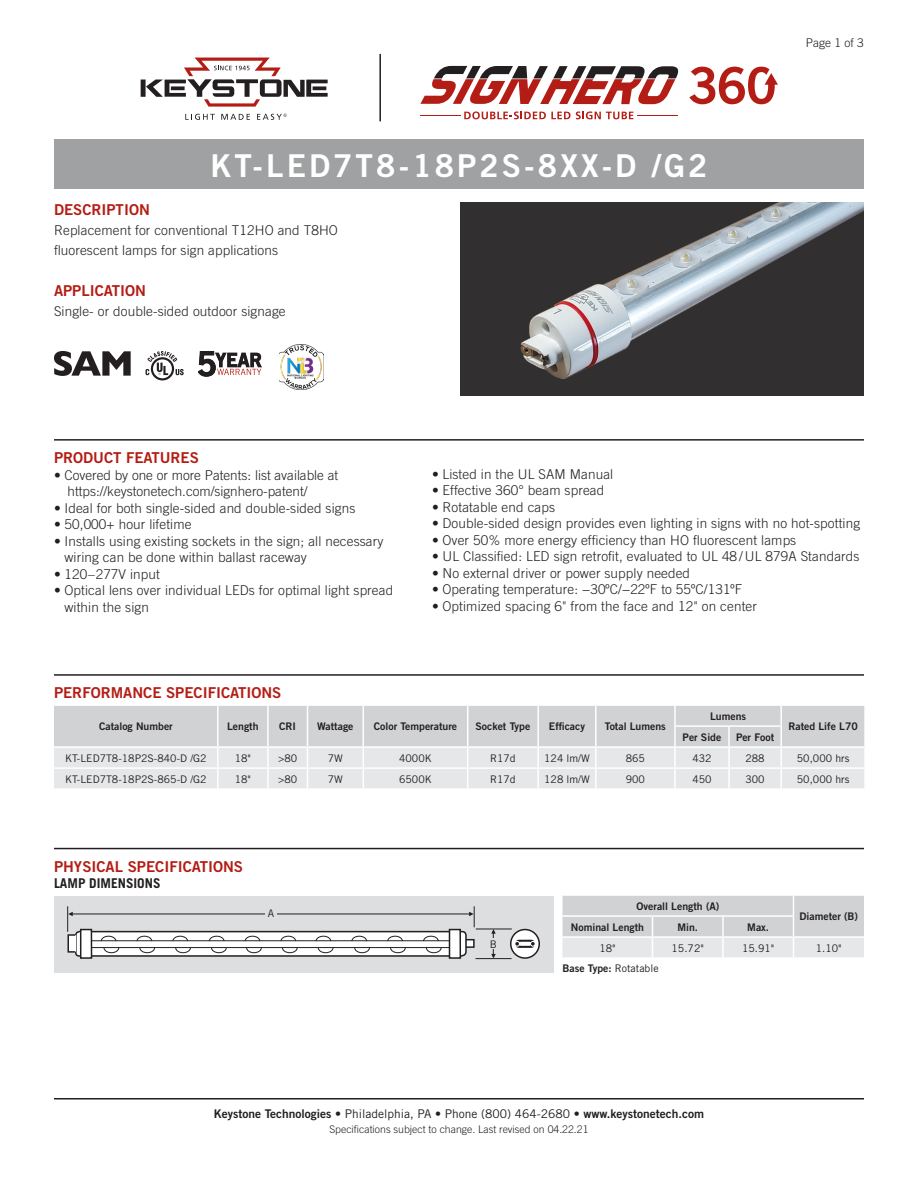
<style>
.page{position:relative;width:918px;height:1188px;background:#fff}
.page>*{position:absolute;margin:0;border:0;box-sizing:border-box;transform-origin:0 0}
.t1{font:31.5px "Trade Gothic Bold Two";letter-spacing:.1em;color:#fff}
.Heading_01{font:15px "Trade Gothic Bold Two";color:#b41d15}
.Text_After_Descripti{font:300 13.5px/16.5px "Trade Gothic";letter-spacing:.01em;color:#231f20}
.Heading_02{font:700 13.5px "Trade Gothic";color:#231f20}
.t2{font:12px "Trade Gothic Bold Two";color:#231f20}
.Page{font:300 12px "Trade Gothic";color:#231f20}
.Table_Header{font:10.5px "Trade Gothic Bold Two";color:#231f20}
.Table_Text{font:10.5px "Trade Gothic";color:#231f20}
.Rev{font:300 10.5px "Trade Gothic";color:#231f20}
.Table_Text_Left{font:10.5px "Trade Gothic Bold Two";color:#231f20}
.Art_Callout{font:10.5px "Trade Gothic";color:#231f20}
.s1{font-family:"Trade Gothic"}
</style>
<div class="page">
<div style="left:54px;top:140px;width:810px;height:49px;background:#a0a1a3"></div>
<hr style="left:54px;top:439px;width:810px;height:2px;background:#231f20">
<hr style="left:54px;top:674px;width:810px;height:2px;background:#231f20">
<svg style="left:54px;top:705px;width:811px;height:83px;background:#dddee0"></svg>
<div style="left:54px;top:896px;width:500px;height:76px;background:#dddee0"></div>
<hr style="left:54px;top:848px;width:810px;height:1px;background:#231f20">
<svg style="left:562px;top:895px;width:302px;height:62px;background:#dadbdd"></svg>
<div style="left:511px;top:930px;width:28px;height:28px;background:#fff;border-radius:50%"></div>
<div style="left:510px;top:929px;width:30px;height:30px;border:2px solid #231f20;border-radius:50%"></div>
<svg style="left:515px;top:940px;width:20px;height:8px"></svg>
<div style="left:80px;top:929px;width:12px;height:30px;border:2px solid #231f20"></div>
<div style="left:449px;top:929px;width:12px;height:30px;border:2px solid #231f20"></div>
<svg style="left:67px;top:906px;width:408px;height:51px"></svg>
<hr style="left:476px;top:929px;width:36px;height:1px;background:#231f20">
<hr style="left:476px;top:958px;width:36px;height:1px;background:#231f20">
<svg style="left:491px;top:929px;width:5px;height:29px"></svg>
<div style="left:488px;top:939px;width:12px;height:10px;background:#dddee0"></div>
<hr style="left:54px;top:1098px;width:810px;height:2px;background:#231f20">
<svg style="left:420px;top:66px;width:259px;height:38px"></svg>
<svg style="left:464px;top:112px;width:169px;height:7px"></svg>
<svg style="left:689px;top:67px;width:89px;height:37px"></svg>
<hr style="left:420px;top:115px;width:41px;height:1px;background:#b41d15">
<hr style="left:637px;top:115px;width:41px;height:1px;background:#b41d15">
<hr style="left:379px;top:54px;width:2px;height:67px;background:#231f20">
<svg style="left:141px;top:58px;width:187px;height:49px"></svg>
<svg style="left:185px;top:114px;width:30px;height:6px"></svg>
<svg style="left:221px;top:114px;width:29px;height:6px"></svg>
<svg style="left:257px;top:114px;width:30px;height:6px"></svg>
<div style="left:460px;top:202px;width:404px;height:194px;background:#312f30"></div>
<img style="left:520px;top:202px;width:344px;height:177px">
<svg style="left:54px;top:351px;width:77px;height:25px"></svg>
<svg style="left:151px;top:357px;width:23px;height:23px"></svg>
<svg style="left:153px;top:359px;width:19px;height:19px"></svg>
<svg style="left:146px;top:351px;width:38px;height:24px"></svg>
<svg style="left:198px;top:351px;width:63px;height:25px"></svg>
<img style="left:279px;top:344px;width:45px;height:45px">
<p class="t1" style="left:210px;top:146px;width:499px">KT-LED7T8-18P2S-8XX-D /G2</p>
<p class="Heading_01" style="left:54px;top:200px;width:97px">DESCRIPTION</p>
<p class="Text_After_Descripti" style="left:54px;top:220px;width:285px;line-height:20.2px">Replacement for conventional T12HO and T8HO fluorescent lamps for sign applications</p>
<p class="Heading_01" style="left:54px;top:281px;width:93px">APPLICATION</p>
<p class="Text_After_Descripti" style="left:54px;top:303px;width:233px">Single- or double-sided outdoor signage</p>
<p class="Page" style="left:806px;top:36px;width:60px">Page 1 of 3</p>
<p class="Heading_01" style="left:54px;top:449px;width:146px">PRODUCT FEATURES</p>
<p class="Text_After_Descripti" style="left:68px;top:467px;width:272px;text-indent:-14px">• Covered by one or more Patents: list available at https://keystonetech.com/signhero-patent/</p>
<p class="Text_After_Descripti" style="left:54px;top:500px;width:303px">• Ideal for both single-sided and double-sided signs</p>
<p class="Text_After_Descripti" style="left:54px;top:516px;width:139px">• 50,000+ hour lifetime</p>
<p class="Text_After_Descripti" style="left:64px;top:533px;width:320px;text-indent:-10px">• Installs using existing sockets in the sign; all necessary wiring can be done within ballast raceway</p>
<p class="Text_After_Descripti" style="left:54px;top:566px;width:107px">• 120–277V input</p>
<p class="Text_After_Descripti" style="left:64px;top:582px;width:330px;text-indent:-10px">• Optical lens over individual LEDs for optimal light spread within the sign</p>
<p class="Text_After_Descripti" style="left:432px;top:465px;width:183px">• Listed in the UL SAM Manual</p>
<p class="Text_After_Descripti" style="left:432px;top:482px;width:174px">• Effective 360° beam spread</p>
<p class="Text_After_Descripti" style="left:432px;top:498px;width:125px">• Rotatable end caps</p>
<p class="Text_After_Descripti" style="left:432px;top:515px;width:430px">• Double-sided design provides even lighting in signs with no hot-spotting</p>
<p class="Text_After_Descripti" style="left:432px;top:531px;width:366px">• Over 50% more energy efficiency than HO fluorescent lamps</p>
<p class="Text_After_Descripti" style="left:432px;top:548px;width:429px">• UL Classified: LED sign retrofit, evaluated to UL 48 / UL 879A Standards</p>
<p class="Text_After_Descripti" style="left:432px;top:564px;width:260px">• No external driver or power supply needed</p>
<p class="Text_After_Descripti" style="left:432px;top:581px;width:312px">• Operating temperature: −30ºC/−22ºF to 55ºC/131ºF</p>
<p class="Text_After_Descripti" style="left:432px;top:597px;width:326px">• Optimized spacing 6" from the face and 12" on center</p>
<p class="Heading_01" style="left:54px;top:684px;width:229px">PERFORMANCE SPECIFICATIONS</p>
<p class="Table_Header" style="left:99px;top:720px;width:75px">Catalog Number</p>
<p class="Table_Header" style="left:227px;top:720px;width:33px">Length</p>
<p class="Table_Header" style="left:279px;top:720px;width:18px">CRI</p>
<p class="Table_Header" style="left:317px;top:720px;width:38px">Wattage</p>
<p class="Table_Header" style="left:374px;top:720px;width:85px">Color Temperature</p>
<p class="Table_Header" style="left:476px;top:720px;width:56px">Socket Type</p>
<p class="Table_Header" style="left:549px;top:720px;width:38px">Efficacy</p>
<p class="Table_Header" style="left:605px;top:720px;width:63px">Total Lumens</p>
<p class="Table_Header" style="left:710px;top:710px;width:38px">Lumens</p>
<p class="Table_Header" style="left:683px;top:731px;width:40px">Per Side</p>
<p class="Table_Header" style="left:736px;top:731px;width:40px">Per Foot</p>
<p class="Table_Header" style="left:788px;top:720px;width:71px">Rated Life L70</p>
<p class="Table_Text" style="left:65px;top:752px;width:143px">KT-LED7T8-18P2S-840-D /G2</p>
<p class="Table_Text" style="left:235px;top:752px;width:18px">18"</p>
<p class="Table_Text" style="left:278px;top:752px;width:21px">&gt;80</p>
<p class="Table_Text" style="left:328px;top:752px;width:17px">7W</p>
<p class="Table_Text" style="left:399px;top:752px;width:34px">4000K</p>
<p class="Table_Text" style="left:490px;top:752px;width:27px">R17d</p>
<p class="Table_Text" style="left:544px;top:752px;width:47px">124 lm/W</p>
<p class="Table_Text" style="left:626px;top:752px;width:21px">865</p>
<p class="Table_Text" style="left:692px;top:752px;width:21px">432</p>
<p class="Table_Text" style="left:745px;top:752px;width:21px">288</p>
<p class="Table_Text" style="left:797px;top:752px;width:54px">50,000 hrs</p>
<p class="Table_Text" style="left:65px;top:773px;width:143px">KT-LED7T8-18P2S-865-D /G2</p>
<p class="Table_Text" style="left:235px;top:773px;width:18px">18"</p>
<p class="Table_Text" style="left:278px;top:773px;width:21px">&gt;80</p>
<p class="Table_Text" style="left:328px;top:773px;width:17px">7W</p>
<p class="Table_Text" style="left:399px;top:773px;width:34px">6500K</p>
<p class="Table_Text" style="left:490px;top:773px;width:27px">R17d</p>
<p class="Table_Text" style="left:544px;top:773px;width:47px">128 lm/W</p>
<p class="Table_Text" style="left:626px;top:773px;width:21px">900</p>
<p class="Table_Text" style="left:692px;top:773px;width:21px">450</p>
<p class="Table_Text" style="left:745px;top:773px;width:21px">300</p>
<p class="Table_Text" style="left:797px;top:773px;width:54px">50,000 hrs</p>
<p class="Heading_01" style="left:54px;top:857px;width:191px">PHYSICAL SPECIFICATIONS</p>
<p class="Heading_02" style="left:54px;top:875px;width:108px">LAMP DIMENSIONS</p>
<p class="Art_Callout" style="left:268px;top:907px;width:8px">A</p>
<p class="Art_Callout" style="left:490px;top:938px;width:9px">B</p>
<p class="Table_Header" style="left:637px;top:900px;width:84px">Overall Length (A)</p>
<p class="Table_Header" style="left:800px;top:910px;width:60px">Diameter (B)</p>
<p class="Table_Header" style="left:571px;top:921px;width:75px">Nominal Length</p>
<p class="Table_Header" style="left:677px;top:921px;width:22px">Min.</p>
<p class="Table_Header" style="left:747px;top:921px;width:23px">Max.</p>
<p class="Table_Text" style="left:599px;top:942px;width:18px">18"</p>
<p class="Table_Text" style="left:672px;top:942px;width:34px">15.72"</p>
<p class="Table_Text" style="left:742px;top:942px;width:34px">15.91"</p>
<p class="Table_Text" style="left:816px;top:942px;width:27px">1.10"</p>
<p class="Table_Text_Left" style="left:562px;top:962px;width:98px">Base Type: <span class="s1">Rotatable</span></p>
<p class="t2" style="left:214px;top:1106px;width:492px">Keystone Technologies <span class="s1">• Philadelphia, PA • Phone (800) 464-2680 •</span> www.keystonetech.com</p>
<p class="Rev" style="left:329px;top:1123px;width:261px">Specifications subject to change. Last revised on 04.22.21</p>
</div>
